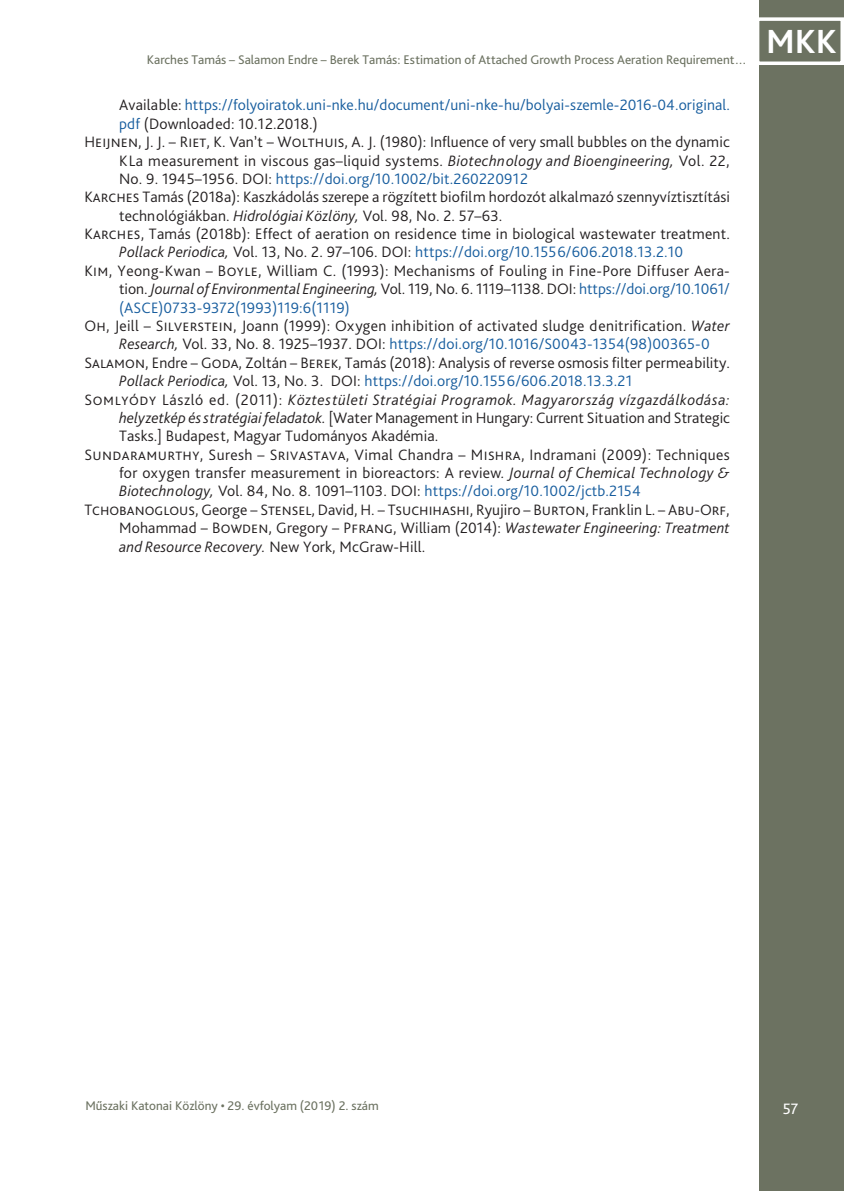
<style>
.page{position:relative;width:844px;height:1191px;background:#fff}
.page>*{position:absolute;margin:0;border:0;box-sizing:border-box;transform-origin:0 0}
.t1{font:700 35px "Bliss Pro";color:#fff}
.Irodalomjegyzék{font:300 15.75px/18.4px "Bliss Pro";letter-spacing:.01em;color:#231f20;text-align:justify}
.Irodalomjegyzék-2{font:300 15.75px/18.4px "Bliss Pro";letter-spacing:.01em;color:#175d9e}
.t2{font:15.75px "Bliss Pro";color:#fff}
.t3{font:13.12px "Bliss Pro";color:#6c7261}
.s1{color:#231f20}
.s2{font-style:italic}
.s3{color:#175d9e}
</style>
<div class="page">
<div style="left:759px;top:0;width:84px;height:1191px;background:#6c7261"></div>
<div style="left:755px;top:17px;width:88px;height:48px;border:4px solid #fff"></div>
<p class="t3" style="left:147px;top:51px;width:601px">Karches Tamás – Salamon Endre – Berek Tamás: Estimation of Attached Growth Process Aeration Requirement…</p>
<p class="Irodalomjegyzék-2" style="left:119px;top:96px;width:612px"><span class="s1">Available:</span> https://folyoiratok.uni-nke.hu/document/uni-nke-hu/bolyai-szemle-2016-04.original. pdf <span class="s1">(Downloaded: 10.12.2018.)</span></p>
<p class="Irodalomjegyzék" style="left:119px;top:132px;width:612px;text-indent:-35px">Heijnen, J. J. – Riet, K. Van’t – Wolthuis, A. J. (1980): Influence of very small bubbles on the dynamic KLa measurement in viscous gas–liquid systems. <span class="s2">Biotechnology and Bioengineering,</span> Vol. 22, No. 9. 1945–1956. DOI: <span class="s3">https://doi.org/10.1002/bit.260220912</span></p>
<p class="Irodalomjegyzék" style="left:119px;top:187px;width:612px;text-indent:-35px">Karches Tamás (2018a): Kaszkádolás szerepe a rögzített biofilm hordozót alkalmazó szennyvíztisztítási technológiákban. <span class="s2">Hidrológiai Közlöny,</span> Vol. 98, No. 2. 57–63.</p>
<p class="Irodalomjegyzék" style="left:119px;top:224px;width:612px;text-indent:-35px">Karches, Tamás (2018b): Effect of aeration on residence time in biological wastewater treatment.<br><span class="s2">Pollack Periodica,</span> Vol. 13, No. 2. 97–106. DOI: <span class="s3">https://doi.org/10.1556/606.2018.13.2.10</span></p>
<p class="Irodalomjegyzék" style="left:119px;top:261px;width:612px;text-indent:-35px">Kim, Yeong-Kwan – Boyle, William C. (1993): Mechanisms of Fouling in Fine-Pore Diffuser Aera&shy;tion. <span class="s2">Journal of Environmental Engineering,</span> Vol. 119, No. 6. 1119–1138. DOI: <span class="s3">https://doi.org/10.1061/ (ASCE)0733-9372(1993)119:6(1119)</span></p>
<p class="Irodalomjegyzék" style="left:119px;top:316px;width:612px;text-indent:-35px">Oh, Jeill – Silverstein, Joann (1999): Oxygen inhibition of activated sludge denitrification. <span class="s2">Water<br>Research,</span> Vol. 33, No. 8. 1925–1937. DOI: <span class="s3">https://doi.org/10.1016/S0043-1354(98)00365-0</span></p>
<p class="Irodalomjegyzék" style="left:119px;top:353px;width:612px;text-indent:-35px">Salamon, Endre – Goda, Zoltán – Berek, Tamás (2018): Analysis of reverse osmosis filter permeability.<br><span class="s2">Pollack Periodica,</span> Vol. 13, No. 3. DOI: <span class="s3">https://doi.org/10.1556/606.2018.13.3.21</span></p>
<p class="Irodalomjegyzék" style="left:119px;top:390px;width:612px;text-indent:-35px">Somlyódy László ed. (2011): <span class="s2">Köztestületi Stratégiai Programok. Magyarország vízgazdálkodása: helyzetkép ésstratégiai feladatok.</span> [Water Management in Hungary: Current Situation and Strategic Tasks.] Budapest, Magyar Tudományos Akadémia.</p>
<p class="Irodalomjegyzék" style="left:119px;top:445px;width:612px;text-indent:-35px">Sundaramurthy, Suresh – Srivastava, Vimal Chandra – Mishra, Indramani (2009): Techniques for oxygen transfer measurement in bioreactors: A review<span class="s2">. Journal of Chemical Technology &amp; Biotechnology,</span> Vol. 84, No. 8. 1091–1103. DOI: <span class="s3">https://doi.org/10.1002/jctb.2154</span></p>
<p class="Irodalomjegyzék" style="left:119px;top:500px;width:612px;text-indent:-35px">Tchobanoglous, George – Stensel, David, H. – Tsuchihashi, Ryujiro – Burton, Franklin L. – Abu-Orf, Mohammad – Bowden, Gregory – Pfrang, William (2014): <span class="s2">Wastewater Engineering: Treatment and Resource Recovery.</span> New York, McGraw-Hill.</p>
<h1 class="t1" style="left:765px;top:20px;width:72px">MKK</h1>
<p class="t3" style="left:85px;top:1098px;width:295px">Műszaki Katonai Közlöny • 29. évfolyam (2019) 2. szám</p>
<p class="t2" style="left:782px;top:1098px;width:17px">57</p>
</div>
